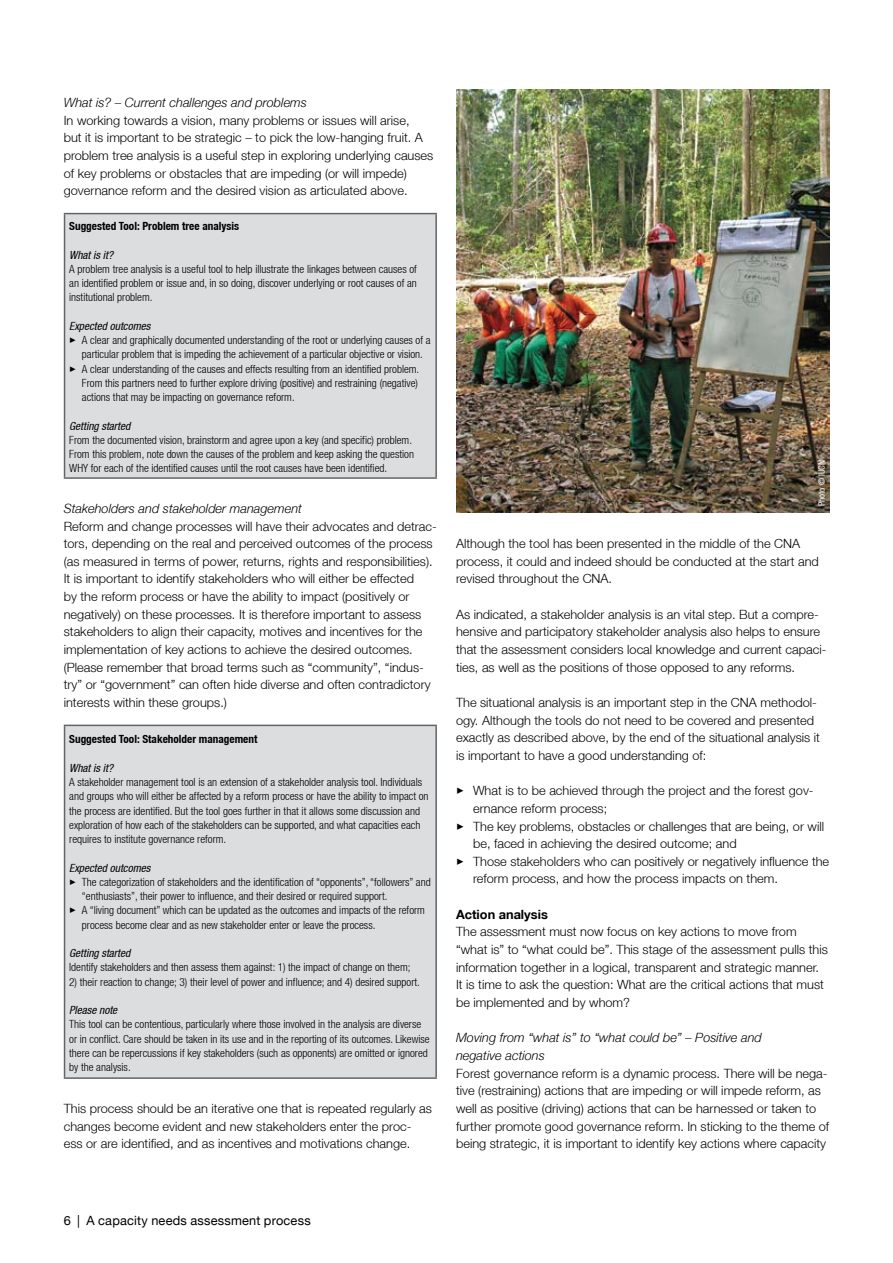
<style>
.page{position:relative;width:893px;height:1263px;background:#fff}
.page>*{position:absolute;margin:0;border:0;box-sizing:border-box;transform-origin:0 0}
.t1{font:300 12.75px/17.7px "Helvetica Neue LT";color:#000}
.t2{font:italic 300 12.75px/17.7px "Helvetica Neue LT";color:#000}
.t3{font:12.75px "Helvetica Neue LT";letter-spacing:.015em;color:#000}
.t4{font:700 12.75px "Helvetica Neue LT";color:#000}
.t5{font:300 condensed 11.25px/14.2px "Helvetica Neue LT";color:#000}
.t6{font:italic condensed 11.25px "Helvetica Neue LT";color:#000}
.t7{font:700 condensed 11.25px "Helvetica Neue LT";color:#000}
.t8{font:condensed 9px "Helvetica Neue LT";color:#fff}
</style>
<div class="page">
<div style="left:65px;top:214px;width:371px;height:264px;background:#dcddde"></div>
<hr style="left:64px;top:213px;width:373px;height:1px;background:#636467">
<hr style="left:64px;top:214px;width:1px;height:263px;background:#636467">
<hr style="left:435px;top:214px;width:2px;height:263px;background:#636467">
<hr style="left:64px;top:477px;width:373px;height:2px;background:#636467">
<div style="left:65px;top:725px;width:371px;height:353px;background:#dcddde"></div>
<hr style="left:64px;top:725px;width:373px;height:1px;background:#636467">
<hr style="left:64px;top:726px;width:1px;height:351px;background:#636467">
<hr style="left:435px;top:726px;width:2px;height:351px;background:#636467">
<hr style="left:64px;top:1077px;width:373px;height:2px;background:#636467">
<img style="left:456px;top:89px;width:373px;height:424px">
<p class="t2" style="left:64px;top:93px;width:245px">What is? – Current challenges and problems</p>
<p class="t1" style="left:64px;top:111px;width:371px">In working towards a vision, many problems or issues will arise,<br>but it is important to be strategic – to pick the low-hanging fruit. A problem tree analysis is a useful step in exploring underlying causes of key problems or obstacles that are impeding (or will impede) governance reform and the desired vision as articulated above.</p>
<p class="t7" style="left:69px;top:219px;width:172px">Suggested Tool: Problem tree analysis</p>
<p class="t6" style="left:69px;top:248px;width:45px">What is it?</p>
<p class="t5" style="left:69px;top:262px;width:349px;text-align:justify">A problem tree analysis is a useful tool to help illustrate the linkages between causes of an identified problem or issue and, in so doing, discover underlying or root causes of an institutional problem.</p>
<p class="t6" style="left:69px;top:319px;width:83px">Expected outcomes</p>
<p class="t5" style="left:82px;top:333px;width:350px">A clear and graphically documented understanding of the root or underlying causes of a particular problem that is impeding the achievement of a particular objective or vision.<br>A clear understanding of the causes and effects resulting from an identified problem.<br>From this partners need to further explore driving (positive) and restraining (negative) actions that may be impacting on governance reform.</p>
<p class="t6" style="left:69px;top:419px;width:63px">Getting started</p>
<p class="t5" style="left:69px;top:433px;width:346px">From the documented vision, brainstorm and agree upon a key (and specific) problem.<br>From this problem, note down the causes of the problem and keep asking the question<br>WHY for each of the identified causes until the root causes have been identified.</p>
<p class="t2" style="left:64px;top:499px;width:240px">Stakeholders and stakeholder management</p>
<p class="t1" style="left:64px;top:517px;width:375px">Reform and change processes will have their advocates and detrac&shy;tors, depending on the real and perceived outcomes of the process (as measured in terms of power, returns, rights and responsibilities).<br>It is important to identify stakeholders who will either be effected<br>by the reform process or have the ability to impact (positively or negatively) on these processes. It is therefore important to assess stakeholders to align their capacity, motives and incentives for the implementation of key actions to achieve the desired outcomes. (Please remember that broad terms such as “community”, “indus&shy;try” or “government” can often hide diverse and often contradictory interests within these groups.)</p>
<p class="t7" style="left:69px;top:732px;width:190px">Suggested Tool: Stakeholder management</p>
<p class="t6" style="left:69px;top:761px;width:45px">What is it?</p>
<p class="t5" style="left:69px;top:775px;width:361px">A stakeholder management tool is an extension of a stakeholder analysis tool. Individuals and groups who will either be affected by a reform process or have the ability to impact on the process are identified. But the tool goes further in that it allows some discussion and exploration of how each of the stakeholders can be supported, and what capacities each requires to institute governance reform.</p>
<p class="t6" style="left:69px;top:861px;width:83px">Expected outcomes</p>
<p class="t5" style="left:82px;top:874px;width:350px">The categorization of stakeholders and the identification of “opponents”, “followers” and “enthusiasts”, their power to influence, and their desired or required support.<br>A “living document” which can be updated as the outcomes and impacts of the reform process become clear and as new stakeholder enter or leave the process.</p>
<p class="t6" style="left:69px;top:946px;width:63px">Getting started</p>
<p class="t5" style="left:69px;top:960px;width:343px">Identify stakeholders and then assess them against: 1) the impact of change on them;</p>
<p class="t5" style="left:69px;top:974px;width:352px">2) their reaction to change; 3) their level of power and influence; and 4) desired support.</p>
<p class="t6" style="left:69px;top:1003px;width:50px">Please note</p>
<p class="t5" style="left:69px;top:1017px;width:362px">This tool can be contentious, particularly where those involved in the analysis are diverse or in conflict. Care should be taken in its use and in the reporting of its outcomes. Likewise there can be repercussions if key stakeholders (such as opponents) are omitted or ignored by the analysis.</p>
<p class="t1" style="left:64px;top:1099px;width:370px">This process should be an iterative one that is repeated regularly as changes become evident and new stakeholders enter the proc&shy;ess or are identified, and as incentives and motivations change.</p>
<p class="t8" style="left:816px;top:506px;width:48px;rotate:-90deg">Photo © IUCN</p>
<p class="t1" style="left:456px;top:534px;width:364px">Although the tool has been presented in the middle of the CNA process, it could and indeed should be conducted at the start and revised throughout the CNA.</p>
<p class="t1" style="left:456px;top:605px;width:372px">As indicated, a stakeholder analysis is an vital step. But a compre&shy;hensive and participatory stakeholder analysis also helps to ensure that the assessment considers local knowledge and current capaci&shy;ties, as well as the positions of those opposed to any reforms.</p>
<p class="t1" style="left:456px;top:693px;width:365px">The situational analysis is an important step in the CNA methodol&shy;ogy. Although the tools do not need to be covered and presented exactly as described above, by the end of the situational analysis it is important to have a good understanding of:</p>
<p class="t1" style="left:473px;top:781px;width:358px">What is to be achieved through the project and the forest gov&shy;ernance reform process;<br>The key problems, obstacles or challenges that are being, or will be, faced in achieving the desired outcome; and<br>Those stakeholders who can positively or negatively influence the reform process, and how the process impacts on them.</p>
<p class="t4" style="left:456px;top:906px;width:93px">Action analysis</p>
<p class="t1" style="left:456px;top:923px;width:373px">The assessment must now focus on key actions to move from “what is” to “what could be”. This stage of the assessment pulls this information together in a logical, transparent and strategic manner.<br>It is time to ask the question: What are the critical actions that must be implemented and by whom?</p>
<p class="t2" style="left:456px;top:1029px;width:307px">Moving from “what is” to “what could be” – Positive and negative actions</p>
<p class="t1" style="left:456px;top:1064px;width:375px">Forest governance reform is a dynamic process. There will be nega&shy;tive (restraining) actions that are impeding or will impede reform, as well as positive (driving) actions that can be harnessed or taken to further promote good governance reform. In sticking to the theme of being strategic, it is important to identify key actions where capacity</p>
<p class="t3" style="left:64px;top:1212px;width:248px">6 | A capacity needs assessment process</p>
</div>
